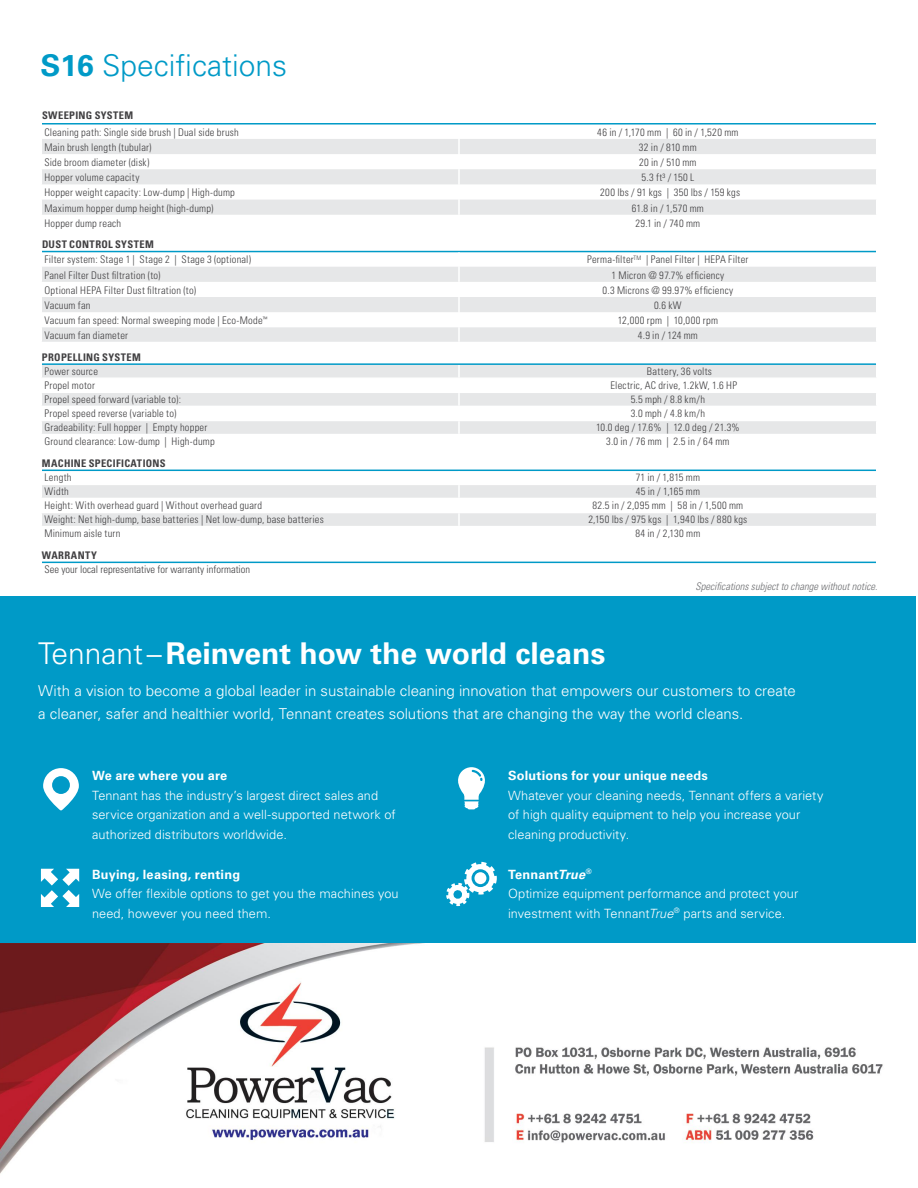
<style>
.page{position:relative;width:918px;height:1188px;background:#fff}
.page>*{position:absolute;margin:0;border:0;box-sizing:border-box;transform-origin:0 0}
.t1{font:700 30px "Univers LT Std";color:#fff}
.t2{font:300 30px "Univers LT Std";color:#009ac7}
.t3{font:300 15px/22.5px "Univers LT Std";color:#fff}
.t4{font:300 12.75px/19.5px "Univers LT Std";letter-spacing:.005em;color:#fff}
.t5{font:700 12.75px "Univers LT Std";letter-spacing:.02em;color:#fff}
.t6{font:300 condensed 10.5px "Univers LT Std";letter-spacing:.02em;color:#414042}
.t7{font:700 condensed 10.5px "Univers LT Std";letter-spacing:.03em;color:#414042}
.t8{font:300 condensed 10.5px "Univers LT Std";color:#414042}
.t9{font:italic 300 condensed 10.5px "Univers LT Std";color:#6d6e71}
.s1{font-weight:700}
.s2{font-weight:300}
.s3{font-weight:700;font-style:italic}
.s4{font-style:italic}
</style>
<div class="page">
<svg style="left:42px;top:139px;width:834px;height:387px"></svg>
<hr style="left:40px;top:512px;width:419px;height:1px;background:#fff">
<hr style="left:40px;top:406px;width:419px;height:1px;background:#fff">
<hr style="left:459px;top:406px;width:419px;height:1px;background:#fff">
<hr style="left:40px;top:420px;width:419px;height:1px;background:#fff">
<hr style="left:459px;top:420px;width:419px;height:1px;background:#fff">
<svg style="left:458px;top:365px;width:2px;height:83px"></svg>
<hr style="left:40px;top:484px;width:419px;height:1px;background:#fff">
<hr style="left:40px;top:498px;width:419px;height:1px;background:#fff">
<hr style="left:42px;top:363px;width:417px;height:2px;background:#009ac7">
<hr style="left:459px;top:363px;width:417px;height:2px;background:#009ac7">
<hr style="left:40px;top:392px;width:419px;height:1px;background:#fff">
<hr style="left:459px;top:392px;width:419px;height:1px;background:#fff">
<hr style="left:42px;top:470px;width:417px;height:1px;background:#009ac7">
<hr style="left:459px;top:470px;width:417px;height:1px;background:#009ac7">
<hr style="left:42px;top:562px;width:417px;height:1px;background:#009ac7">
<hr style="left:459px;top:562px;width:417px;height:1px;background:#009ac7">
<svg style="left:458px;top:139px;width:2px;height:91px"></svg>
<hr style="left:458px;top:230px;width:2px;height:21px;background:#fff">
<hr style="left:40px;top:342px;width:419px;height:1px;background:#fff">
<hr style="left:459px;top:342px;width:419px;height:1px;background:#fff">
<hr style="left:40px;top:377px;width:419px;height:2px;background:#fff">
<hr style="left:459px;top:377px;width:419px;height:2px;background:#fff">
<hr style="left:40px;top:434px;width:419px;height:1px;background:#fff">
<hr style="left:459px;top:434px;width:419px;height:1px;background:#fff">
<hr style="left:40px;top:448px;width:419px;height:1px;background:#fff">
<hr style="left:459px;top:448px;width:419px;height:1px;background:#fff">
<hr style="left:42px;top:251px;width:417px;height:1px;background:#009ac7">
<hr style="left:459px;top:251px;width:417px;height:1px;background:#009ac7">
<svg style="left:458px;top:252px;width:2px;height:90px"></svg>
<hr style="left:459px;top:484px;width:419px;height:1px;background:#fff">
<hr style="left:459px;top:498px;width:419px;height:1px;background:#fff">
<hr style="left:459px;top:512px;width:419px;height:1px;background:#fff">
<svg style="left:458px;top:471px;width:2px;height:55px"></svg>
<hr style="left:42px;top:123px;width:417px;height:2px;background:#009ac7">
<hr style="left:459px;top:123px;width:417px;height:2px;background:#009ac7">
<div style="left:0;top:596px;width:916px;height:380px;background:#009ac7"></div>
<svg style="left:43px;top:768px;width:36px;height:42px"></svg>
<svg style="left:458px;top:767px;width:27px;height:42px"></svg>
<svg style="left:41px;top:869px;width:38px;height:38px"></svg>
<svg style="left:446px;top:862px;width:51px;height:44px"></svg>
<img style="left:0;top:944px;width:916px;height:230px">
<h1 class="t2" style="left:40px;top:47px;width:248px"><span class="s1">S16</span> Specifications</h1>
<p class="t7" style="left:42px;top:109px;width:93px">SWEEPING SYSTEM</p>
<p class="t6" style="left:44px;top:126px;width:196px">Cleaning path: Single side brush | Dual side brush</p>
<p class="t6" style="left:597px;top:126px;width:143px">46 in / 1,170 mm | 60 in / 1,520 mm</p>
<p class="t6" style="left:44px;top:141px;width:109px">Main brush length (tubular)</p>
<p class="t6" style="left:639px;top:141px;width:59px">32 in / 810 mm</p>
<p class="t6" style="left:44px;top:156px;width:106px">Side broom diameter (disk)</p>
<p class="t6" style="left:639px;top:156px;width:59px">20 in / 510 mm</p>
<p class="t6" style="left:44px;top:171px;width:96px">Hopper volume capacity</p>
<p class="t6" style="left:642px;top:171px;width:54px">5.3 ft³ / 150 L</p>
<p class="t6" style="left:44px;top:186px;width:192px">Hopper weight capacity: Low-dump | High-dump</p>
<p class="t6" style="left:600px;top:186px;width:141px">200 lbs / 91 kgs | 350 lbs / 159 kgs</p>
<p class="t6" style="left:44px;top:201px;width:170px">Maximum hopper dump height (high-dump)</p>
<p class="t6" style="left:632px;top:201px;width:74px">61.8 in / 1,570 mm</p>
<p class="t6" style="left:44px;top:217px;width:78px">Hopper dump reach</p>
<p class="t6" style="left:635px;top:217px;width:66px">29.1 in / 740 mm</p>
<p class="t7" style="left:42px;top:238px;width:113px">DUST CONTROL SYSTEM</p>
<p class="t6" style="left:44px;top:253px;width:208px">Filter system: Stage 1 | Stage 2 | Stage 3 (optional)</p>
<p class="t6" style="left:587px;top:253px;width:163px">Perma-filter<sup>TM</sup> | Panel Filter | HEPA Filter</p>
<p class="t6" style="left:44px;top:269px;width:118px">Panel Filter Dust filtration (to)</p>
<p class="t6" style="left:611px;top:269px;width:114px">1 Micron @ 97.7% efficiency</p>
<p class="t6" style="left:44px;top:284px;width:153px">Optional HEPA Filter Dust filtration (to)</p>
<p class="t6" style="left:603px;top:284px;width:132px">0.3 Microns @ 99.97% efficiency</p>
<p class="t6" style="left:44px;top:299px;width:48px">Vacuum fan</p>
<p class="t6" style="left:654px;top:299px;width:29px">0.6 kW</p>
<p class="t6" style="left:44px;top:314px;width:224px">Vacuum fan speed: Normal sweeping mode | Eco-Mode<sup>™</sup></p>
<p class="t6" style="left:618px;top:314px;width:102px">12,000 rpm | 10,000 rpm</p>
<p class="t6" style="left:44px;top:329px;width:85px">Vacuum fan diameter</p>
<p class="t6" style="left:638px;top:329px;width:62px">4.9 in / 124 mm</p>
<p class="t7" style="left:42px;top:351px;width:100px">PROPELLING SYSTEM</p>
<p class="t6" style="left:44px;top:365px;width:55px">Power source</p>
<p class="t6" style="left:647px;top:365px;width:67px">Battery, 36 volts</p>
<p class="t6" style="left:44px;top:379px;width:52px">Propel motor</p>
<p class="t6" style="left:610px;top:379px;width:128px">Electric, AC drive, 1.2kW, 1.6 HP</p>
<p class="t6" style="left:44px;top:393px;width:138px">Propel speed forward (variable to):</p>
<p class="t6" style="left:631px;top:393px;width:76px">5.5 mph / 8.8 km/h</p>
<p class="t6" style="left:44px;top:407px;width:133px">Propel speed reverse (variable to)</p>
<p class="t6" style="left:631px;top:407px;width:76px">3.0 mph / 4.8 km/h</p>
<p class="t6" style="left:44px;top:421px;width:164px">Gradeability: Full hopper | Empty hopper</p>
<p class="t6" style="left:596px;top:421px;width:145px">10.0 deg / 17.6% | 12.0 deg / 21.3%</p>
<p class="t6" style="left:44px;top:435px;width:172px">Ground clearance: Low-dump | High-dump</p>
<p class="t6" style="left:606px;top:435px;width:125px">3.0 in / 76 mm | 2.5 in / 64 mm</p>
<p class="t7" style="left:42px;top:457px;width:125px">MACHINE SPECIFICATIONS</p>
<p class="t6" style="left:44px;top:471px;width:29px">Length</p>
<p class="t6" style="left:636px;top:471px;width:66px">71 in / 1,815 mm</p>
<p class="t6" style="left:44px;top:485px;width:26px">Width</p>
<p class="t6" style="left:636px;top:485px;width:66px">45 in / 1,165 mm</p>
<p class="t6" style="left:44px;top:499px;width:219px">Height: With overhead guard | Without overhead guard</p>
<p class="t6" style="left:592px;top:499px;width:152px">82.5 in / 2,095 mm | 58 in / 1,500 mm</p>
<p class="t6" style="left:44px;top:513px;width:281px">Weight: Net high-dump, base batteries | Net low-dump, base batteries</p>
<p class="t6" style="left:588px;top:513px;width:160px">2,150 lbs / 975 kgs | 1,940 lbs / 880 kgs</p>
<p class="t6" style="left:44px;top:527px;width:78px">Minimum aisle turn</p>
<p class="t6" style="left:635px;top:527px;width:66px">84 in / 2,130 mm</p>
<p class="t7" style="left:42px;top:549px;width:57px">WARRANTY</p>
<p class="t8" style="left:44px;top:563px;width:207px">See your local representative for warranty information</p>
<h1 class="t1" style="left:38px;top:636px;width:569px"><span class="s2">Tennant –</span>Reinvent how the world cleans</h1>
<p class="t9" style="left:696px;top:580px;width:183px">Specifications subject to change without notice.</p>
<h2 class="t3" style="left:38px;top:680px;width:759px">With a vision to become a global leader in sustainable cleaning innovation that empowers our customers to create a cleaner, safer and healthier world, Tennant creates solutions that are changing the way the world cleans.</h2>
<p class="t5" style="left:92px;top:768px;width:137px">We are where you are</p>
<p class="t4" style="left:92px;top:786px;width:305px">Tennant has the industry’s largest direct sales and service organization and a well-supported network of authorized distributors worldwide.</p>
<p class="t5" style="left:92px;top:867px;width:150px">Buying, leasing, renting</p>
<p class="t4" style="left:92px;top:884px;width:308px">We offer flexible options to get you the machines you need, however you need them.</p>
<p class="t5" style="left:508px;top:768px;width:201px">Solutions for your unique needs</p>
<p class="t4" style="left:508px;top:786px;width:317px">Whatever your cleaning needs, Tennant offers a variety of high quality equipment to help you increase your cleaning productivity.</p>
<p class="t4" style="left:508px;top:864px;width:292px"><span class="s1">Tennant</span><span class="s3">True</span><sup>®<br></sup>Optimize equipment performance and protect your investment with Tennant<span class="s4">True</span><sup>®</sup> parts and service.</p>
</div>
